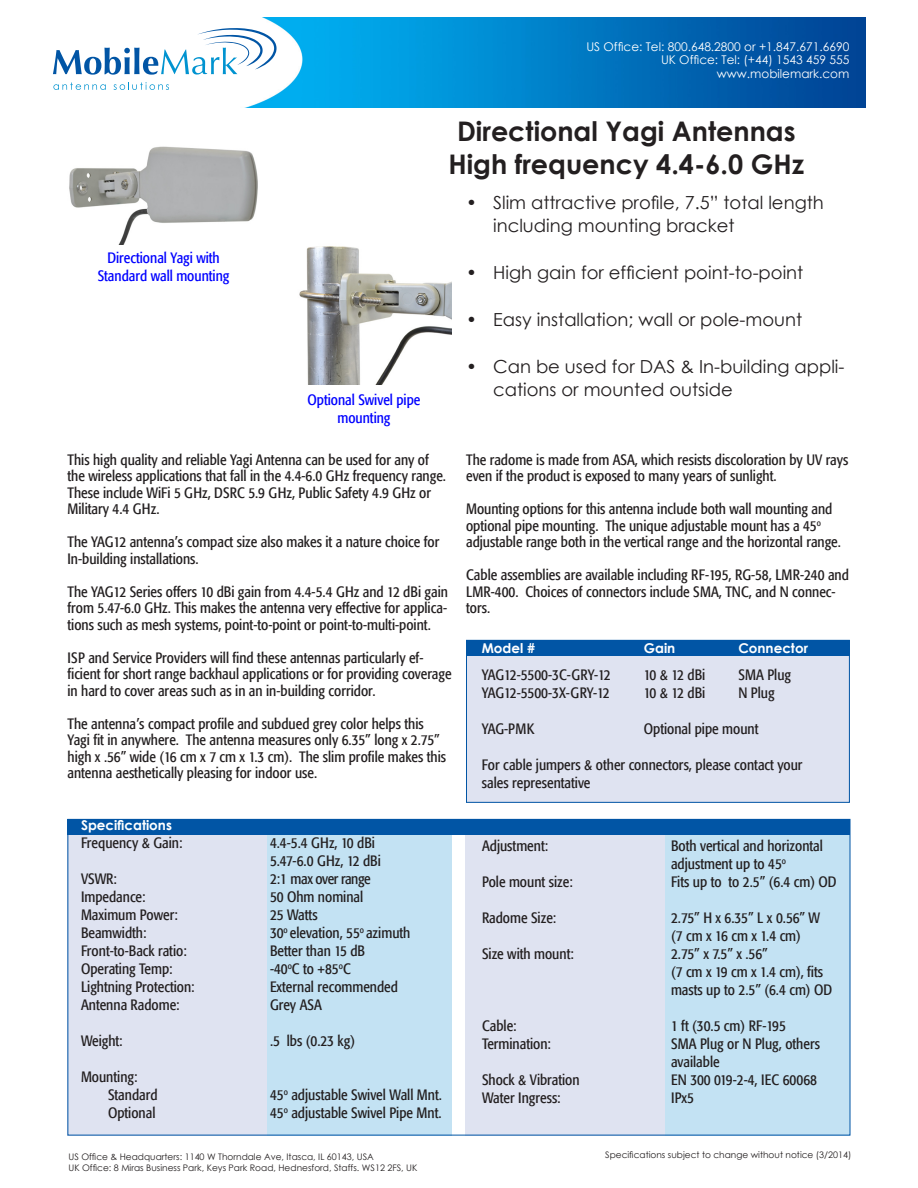
<style>
.page{position:relative;width:918px;height:1188px;background:#fff}
.page>*{position:absolute;margin:0;border:0;box-sizing:border-box;transform-origin:0 0}
.t1{font:700 27px "Century Gothic";color:#231f20}
.t2{font:18px/23.4px "Century Gothic";color:#231f20}
.Body_text{font:condensed 15px/16.5px "Formata";color:#231f20}
.T_title{font:condensed 15px/18px "Formata";color:#00f;text-align:center}
.Body_text-2{font:condensed 15px "Formata";letter-spacing:-.03em;color:#231f20}
.spec{font:700 13.5px "Century Gothic";color:#fff}
.CompanyAddress{font:12px "Century Gothic";color:#fff}
.t3{font:9px "Century Gothic";color:#231f20}
</style>
<div class="page">
<img style="left:113px;top:17px;width:752px;height:90px">
<svg style="left:53px;top:28px;width:224px;height:47px"></svg>
<svg style="left:53px;top:83px;width:53px;height:7px"></svg>
<svg style="left:114px;top:82px;width:55px;height:8px"></svg>
<div style="left:466px;top:650px;width:384px;height:153px;background:#dfe3f1"></div>
<div style="left:466px;top:835px;width:199px;height:300px;background:#dfe3f1"></div>
<div style="left:665px;top:835px;width:185px;height:300px;background:#c3e2f3"></div>
<div style="left:68px;top:835px;width:199px;height:300px;background:#dfe3f1"></div>
<div style="left:267px;top:835px;width:185px;height:300px;background:#c3e2f3"></div>
<div style="left:68px;top:819px;width:782px;height:16px;background:#0155a5"></div>
<div style="left:466px;top:640px;width:384px;height:16px;background:#0155a5"></div>
<img style="left:69px;top:146px;width:189px;height:98px">
<img style="left:299px;top:246px;width:153px;height:138px">
<div style="left:466px;top:640px;width:384px;height:163px;border:1px solid #0155a5"></div>
<p class="CompanyAddress" style="left:586px;top:38px;width:264px">US Office: Tel: 800.648.2800 or +1.847.671.6690</p>
<p class="CompanyAddress" style="left:661px;top:51px;width:190px">UK Office: Tel: (+44) 1543 459 555</p>
<p class="CompanyAddress" style="left:717px;top:65px;width:134px">www.mobilemark.com</p>
<p class="T_title" style="left:98px;top:249px;width:133px">Directional Yagi with<br>Standard wall mounting</p>
<p class="T_title" style="left:307px;top:391px;width:115px">Optional Swivel pipe mounting</p>
<p class="t1" style="left:457px;top:111px;width:340px">Directional Yagi Antennas</p>
<p class="t1" style="left:448px;top:143px;width:357px">High frequency 4.4-6.0 GHz</p>
<p class="t2" style="left:493px;top:190px;width:332px;text-indent:-27px">• Slim attractive profile, 7.5” total length including mounting bracket</p>
<p class="t2" style="left:466px;top:260px;width:339px">• High gain for efficient point-to-point</p>
<p class="t2" style="left:466px;top:307px;width:338px">• Easy installation; wall or pole-mount</p>
<p class="t2" style="left:493px;top:354px;width:353px;text-indent:-27px">• Can be used for DAS &amp; In-building appli&shy;cations or mounted outside</p>
<p class="Body_text" style="left:68px;top:451px;width:380px">This high quality and reliable Yagi Antenna can be used for any of the wireless applications that fall in the 4.4-6.0 GHz frequency range.<br>These include WiFi 5 GHz, DSRC 5.9 GHz, Public Safety 4.9 GHz or Military 4.4 GHz.</p>
<p class="Body_text" style="left:68px;top:534px;width:374px">The YAG12 antenna’s compact size also makes it a nature choice for<br>In-building installations.</p>
<p class="Body_text" style="left:68px;top:583px;width:382px;text-align:justify">The YAG12 Series offers 10 dBi gain from 4.4-5.4 GHz and 12 dBi gain from 5.47-6.0 GHz. This makes the antenna very effective for applica&shy;tions such as mesh systems, point-to-point or point-to-multi-point.</p>
<p class="Body_text" style="left:68px;top:649px;width:386px">ISP and Service Providers will find these antennas particularly ef&shy;ficient for short range backhaul applications or for providing coverage in hard to cover areas such as in an in-building corridor.</p>
<p class="Body_text" style="left:68px;top:715px;width:380px">The antenna’s compact profile and subdued grey color helps this Yagi fit in anywhere. The antenna measures only 6.35” long x 2.75” high x .56” wide (16 cm x 7 cm x 1.3 cm). The slim profile makes this antenna aesthetically pleasing for indoor use.</p>
<p class="spec" style="left:81px;top:815px;width:92px">Specifications</p>
<p class="Body_text" style="left:81px;top:835px;width:103px">Frequency &amp; Gain:</p>
<p class="Body_text" style="left:270px;top:835px;width:107px">4.4-5.4 GHz, 10 dBi</p>
<p class="Body_text" style="left:270px;top:853px;width:112px">5.47-6.0 GHz, 12 dBi</p>
<p class="Body_text" style="left:81px;top:871px;width:37px">VSWR:</p>
<p class="Body_text-2" style="left:270px;top:870px;width:102px">2:1 max over range</p>
<p class="Body_text" style="left:81px;top:889px;width:66px">Impedance:</p>
<p class="Body_text" style="left:270px;top:889px;width:95px">50 Ohm nominal</p>
<p class="Body_text" style="left:81px;top:907px;width:99px">Maximum Power:</p>
<p class="Body_text" style="left:270px;top:907px;width:49px">25 Watts</p>
<p class="Body_text" style="left:81px;top:925px;width:67px">Beamwidth:</p>
<p class="Body_text" style="left:270px;top:925px;width:142px">30<sup>o</sup> elevation, 55<sup>o</sup> azimuth</p>
<p class="Body_text" style="left:81px;top:943px;width:107px">Front-to-Back ratio:</p>
<p class="Body_text" style="left:270px;top:943px;width:97px">Better than 15 dB</p>
<p class="Body_text" style="left:81px;top:961px;width:93px">Operating Temp:</p>
<p class="Body_text" style="left:270px;top:961px;width:82px">-40<sup>o</sup>C to +85<sup>o</sup>C</p>
<p class="Body_text" style="left:81px;top:979px;width:115px">Lightning Protection:</p>
<p class="Body_text" style="left:270px;top:979px;width:130px">External recommended</p>
<p class="Body_text" style="left:81px;top:997px;width:100px">Antenna Radome:</p>
<p class="Body_text" style="left:270px;top:997px;width:53px">Grey ASA</p>
<p class="Body_text" style="left:81px;top:1033px;width:43px">Weight:</p>
<p class="Body_text" style="left:270px;top:1033px;width:87px">.5 lbs (0.23 kg)</p>
<p class="Body_text" style="left:81px;top:1069px;width:58px">Mounting:</p>
<p class="Body_text" style="left:108px;top:1087px;width:51px">Standard</p>
<p class="Body_text" style="left:270px;top:1087px;width:173px">45<sup>o</sup> adjustable Swivel Wall Mnt.</p>
<p class="Body_text" style="left:108px;top:1105px;width:49px">Optional</p>
<p class="Body_text" style="left:270px;top:1105px;width:173px">45<sup>o</sup> adjustable Swivel Pipe Mnt.</p>
<p class="t3" style="left:68px;top:1151px;width:307px">US Office &amp; Headquarters: 1140 W Thorndale Ave, Itasca, IL 60143, USA</p>
<p class="t3" style="left:68px;top:1161px;width:351px">UK Office: 8 Miras Business Park, Keys Park Road, Hednesford, Staffs. WS12 2FS, UK</p>
<p class="Body_text" style="left:466px;top:451px;width:384px">The radome is made from ASA, which resists discoloration by UV rays even if the product is exposed to many years of sunlight.</p>
<p class="Body_text" style="left:466px;top:501px;width:376px">Mounting options for this antenna include both wall mounting and optional pipe mounting. The unique adjustable mount has a 45<sup>o </sup>adjustable range both in the vertical range and the horizontal range.</p>
<p class="Body_text" style="left:466px;top:567px;width:384px">Cable assemblies are available including RF-195, RG-58, LMR-240 and<br>LMR-400. Choices of connectors include SMA, TNC, and N connec&shy;tors.</p>
<p class="spec" style="left:482px;top:638px;width:55px">Model #</p>
<p class="spec" style="left:644px;top:638px;width:33px">Gain</p>
<p class="spec" style="left:738px;top:638px;width:71px">Connector</p>
<p class="Body_text" style="left:482px;top:666px;width:130px">YAG12-5500-3C-GRY-12</p>
<p class="Body_text" style="left:644px;top:666px;width:63px">10 &amp; 12 dBi</p>
<p class="Body_text" style="left:738px;top:666px;width:54px">SMA Plug</p>
<p class="Body_text" style="left:482px;top:684px;width:130px">YAG12-5500-3X-GRY-12</p>
<p class="Body_text" style="left:644px;top:684px;width:63px">10 &amp; 12 dBi</p>
<p class="Body_text" style="left:738px;top:684px;width:38px">N Plug</p>
<p class="Body_text" style="left:482px;top:720px;width:54px">YAG-PMK</p>
<p class="Body_text" style="left:644px;top:720px;width:116px">Optional pipe mount</p>
<p class="Body_text" style="left:482px;top:756px;width:322px;line-height:18px">For cable jumpers &amp; other connectors, please contact your sales representative</p>
<p class="Body_text" style="left:482px;top:837px;width:68px">Adjustment:</p>
<p class="Body_text" style="left:671px;top:837px;width:153px">Both vertical and horizontal</p>
<p class="Body_text" style="left:671px;top:855px;width:117px">adjustment up to 45<sup>o</sup></p>
<p class="Body_text" style="left:482px;top:873px;width:92px">Pole mount size:</p>
<p class="Body_text" style="left:671px;top:873px;width:167px">Fits up to to 2.5” (6.4 cm) OD</p>
<p class="Body_text" style="left:482px;top:909px;width:76px">Radome Size:</p>
<p class="Body_text" style="left:671px;top:909px;width:151px">2.75” H x 6.35” L x 0.56” W</p>
<p class="Body_text" style="left:671px;top:927px;width:131px">(7 cm x 16 cm x 1.4 cm)</p>
<p class="Body_text" style="left:482px;top:945px;width:93px">Size with mount:</p>
<p class="Body_text" style="left:671px;top:945px;width:98px">2.75” x 7.5” x .56”</p>
<p class="Body_text" style="left:671px;top:963px;width:163px;line-height:18px">(7 cm x 19 cm x 1.4 cm), fits masts up to 2.5” (6.4 cm) OD</p>
<p class="Body_text" style="left:482px;top:1017px;width:36px">Cable:</p>
<p class="Body_text" style="left:671px;top:1017px;width:117px">1 ft (30.5 cm) RF-195</p>
<p class="Body_text" style="left:482px;top:1035px;width:71px">Termination:</p>
<p class="Body_text" style="left:671px;top:1035px;width:150px;line-height:18px">SMA Plug or N Plug, others available</p>
<p class="Body_text" style="left:482px;top:1071px;width:99px">Shock &amp; Vibration</p>
<p class="Body_text" style="left:671px;top:1071px;width:148px">EN 300 019-2-4, IEC 60068</p>
<p class="Body_text" style="left:482px;top:1089px;width:80px">Water Ingress:</p>
<p class="Body_text" style="left:671px;top:1089px;width:25px">IPx5</p>
<p class="t3" style="left:605px;top:1149px;width:248px">Specifications subject to change without notice (3/2014)</p>
</div>
